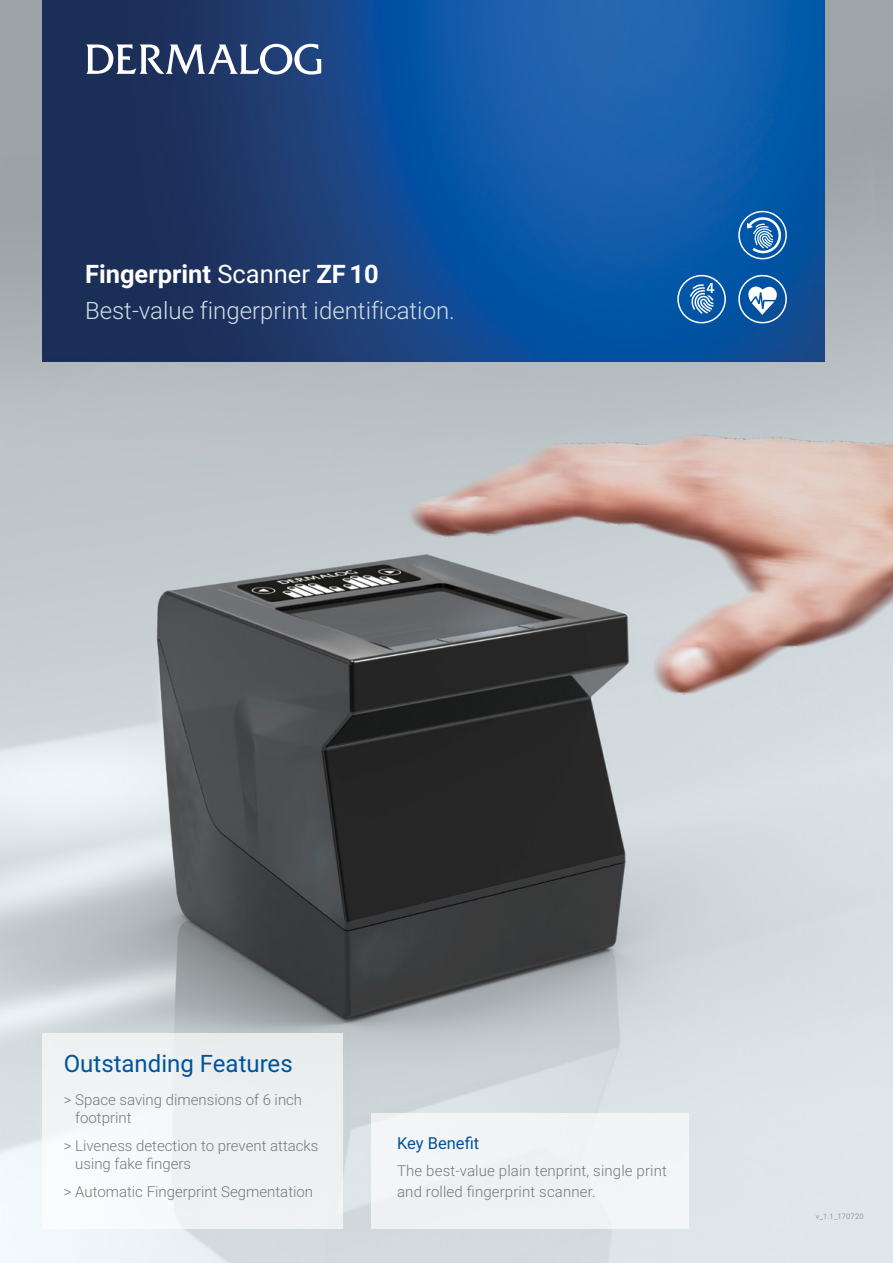
<style>
.page{position:relative;width:893px;height:1263px;background:#fff}
.page>*{position:absolute;margin:0;border:0;box-sizing:border-box;transform-origin:0 0}
.t1{font:700 25.5px "Roboto";color:#fff}
.t2{font:300 24px "Roboto";color:#d1dfe6}
.t3{font:24px "Roboto";color:#00539b}
.t4{font:16.5px "Roboto";color:#00539b}
.t5{font:300 15px/18px "Roboto";color:#77777a}
.t6{font:300 7.5px "Roboto";letter-spacing:.03em;color:#77777a}
.s1{font-weight:400}
</style>
<div class="page">
<img style="left:0;top:0;width:893px;height:1263px">
<img style="left:43px;top:0;width:782px;height:361px">
<div style="left:43px;top:1033px;width:300px;height:196px;background:#eef1f2"></div>
<div style="left:372px;top:1114px;width:317px;height:115px;background:#f2f5f6"></div>
<svg style="left:86px;top:44px;width:235px;height:31px"></svg>
<div style="left:738px;top:211px;width:49px;height:48px;border:2px solid #fff;border-radius:50%"></div>
<svg style="left:747px;top:215px;width:36px;height:40px"></svg>
<img style="left:330px;top:256px;width:563px;height:506px">
<h1 class="t1" style="left:85px;top:256px;width:295px">Fingerprint <span class="s1">Scanner</span> ZF 10</h1>
<h2 class="t2" style="left:85px;top:294px;width:371px">Best-value fingerprint identification.</h2>
<h2 class="t3" style="left:64px;top:1047px;width:230px">Outstanding Features</h2>
<p class="t5" style="left:75px;top:1089px;width:228px;text-indent:-11px">&gt; Space saving dimensions of 6 inch footprint</p>
<p class="t5" style="left:75px;top:1136px;width:245px;text-indent:-11px">&gt; Liveness detection to prevent attacks using fake fingers</p>
<p class="t5" style="left:64px;top:1182px;width:251px">&gt; Automatic Fingerprint Segmentation</p>
<p class="t4" style="left:397px;top:1131px;width:84px">Key Benefit</p>
<p class="t5" style="left:397px;top:1159px;width:271px;line-height:21px">The best-value plain tenprint, single print and rolled fingerprint scanner.</p>
<p class="t6" style="left:816px;top:1211px;width:49px">v_1.1_170720</p>
</div>
